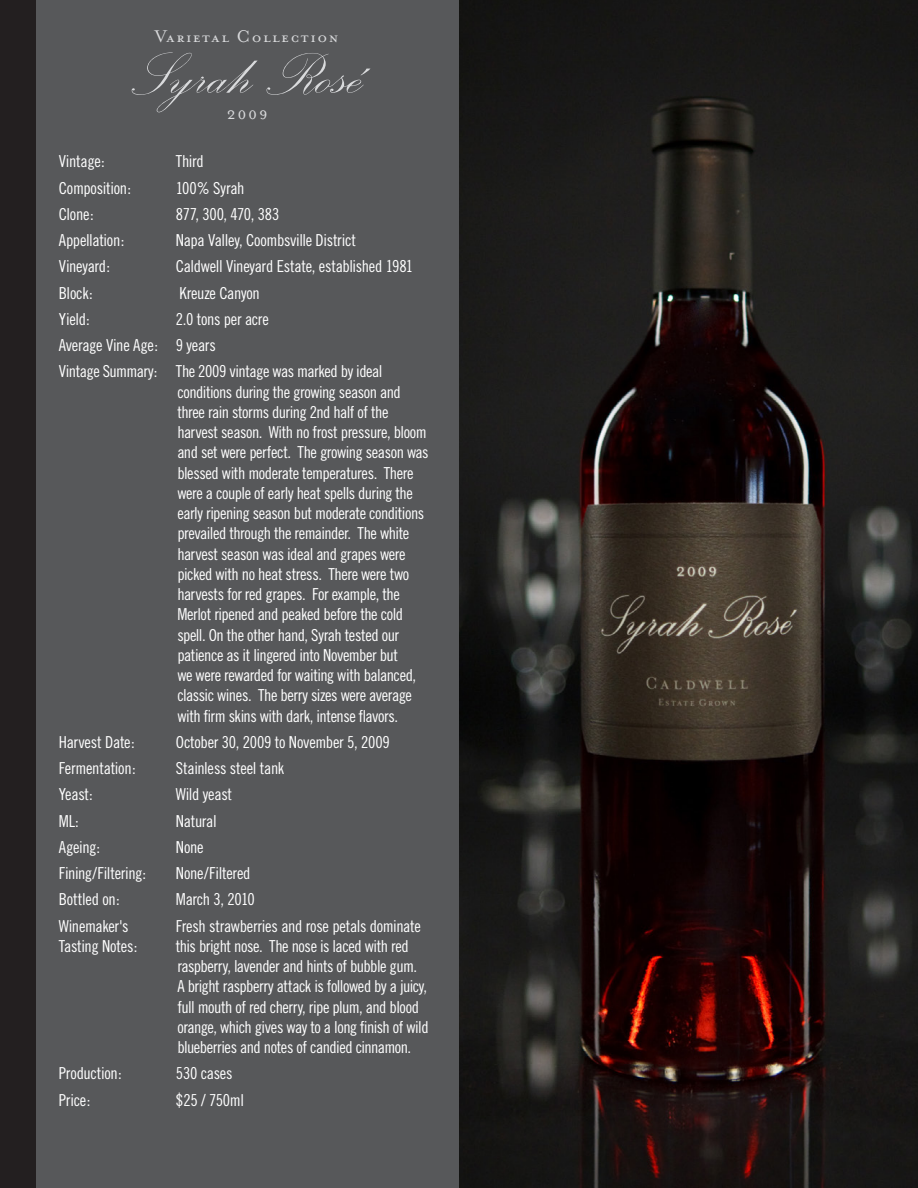
<style>
.page{position:relative;width:918px;height:1188px;background:#fff}
.page>*{position:absolute;margin:0;border:0;box-sizing:border-box;transform-origin:0 0}
.t1{font:75px "Palace Script";color:#d9dadc}
.t2{font:19.5px "Mrs Eaves Petite Caps";letter-spacing:.08em;color:#d9dadc}
.t3{font:19.5px "Mrs Eaves Small Caps";color:#d9dadc}
.body_copy{font:16.5px/20.2px "Trade Gothic Cond Eighteen";letter-spacing:-.025em;color:#fff}
</style>
<div class="page">
<img style="left:459px;top:0;width:459px;height:1188px">
<div style="left:0;top:0;width:459px;height:1188px;background:#231f20"></div>
<div style="left:36px;top:0;width:423px;height:1188px;background:#57585a"></div>
<p class="t2" style="left:155px;top:26px;width:185px">Varietal Collection</p>
<p class="t1" style="left:130px;top:36px;width:235px">Syrah Rosé</p>
<p class="t3" style="left:227px;top:103px;width:43px">2009</p>
<p class="body_copy" style="left:59px;top:151px;width:48px">Vintage:</p>
<p class="body_copy" style="left:176px;top:151px;width:30px">Third</p>
<p class="body_copy" style="left:59px;top:178px;width:74px">Composition:</p>
<p class="body_copy" style="left:176px;top:178px;width:70px">100% Syrah</p>
<p class="body_copy" style="left:59px;top:204px;width:36px">Clone:</p>
<p class="body_copy" style="left:176px;top:204px;width:105px">877, 300, 470, 383</p>
<p class="body_copy" style="left:59px;top:230px;width:67px">Appellation:</p>
<p class="body_copy" style="left:176px;top:230px;width:182px">Napa Valley, Coombsville District</p>
<p class="body_copy" style="left:59px;top:256px;width:53px">Vineyard:</p>
<p class="body_copy" style="left:176px;top:256px;width:239px">Caldwell Vineyard Estate, established 1981</p>
<p class="body_copy" style="left:59px;top:283px;width:35px">Block:</p>
<p class="body_copy" style="left:179px;top:283px;width:82px">Kreuze Canyon</p>
<p class="body_copy" style="left:59px;top:309px;width:33px">Yield:</p>
<p class="body_copy" style="left:176px;top:309px;width:95px">2.0 tons per acre</p>
<p class="body_copy" style="left:59px;top:335px;width:159px">Average Vine Age: 9 years</p>
<p class="body_copy" style="left:177px;top:361px;width:253px;text-indent:-119px">Vintage Summary: The 2009 vintage was marked by ideal conditions during the growing season and three rain storms during 2nd half of the harvest season. With no frost pressure, bloom and set were perfect. The growing season was blessed with moderate temperatures. There were a couple of early heat spells during the early ripening season but moderate conditions prevailed through the remainder. The white harvest season was ideal and grapes were picked with no heat stress. There were two harvests for red grapes. For example, the Merlot ripened and peaked before the cold spell. On the other hand, Syrah tested our patience as it lingered into November but<br>we were rewarded for waiting with balanced, classic wines. The berry sizes were average with firm skins with dark, intense flavors.</p>
<p class="body_copy" style="left:59px;top:732px;width:77px">Harvest Date:</p>
<p class="body_copy" style="left:176px;top:732px;width:216px">October 30, 2009 to November 5, 2009</p>
<p class="body_copy" style="left:59px;top:758px;width:78px">Fermentation:</p>
<p class="body_copy" style="left:176px;top:758px;width:110px">Stainless steel tank</p>
<p class="body_copy" style="left:59px;top:784px;width:36px">Yeast:</p>
<p class="body_copy" style="left:176px;top:784px;width:58px">Wild yeast</p>
<p class="body_copy" style="left:59px;top:811px;width:22px">ML:</p>
<p class="body_copy" style="left:176px;top:811px;width:42px">Natural</p>
<p class="body_copy" style="left:59px;top:837px;width:43px">Ageing:</p>
<p class="body_copy" style="left:176px;top:837px;width:29px">None</p>
<p class="body_copy" style="left:59px;top:863px;width:89px">Fining/Filtering:</p>
<p class="body_copy" style="left:176px;top:863px;width:76px">None/Filtered</p>
<p class="body_copy" style="left:59px;top:889px;width:63px">Bottled on:</p>
<p class="body_copy" style="left:176px;top:889px;width:81px">March 3, 2010</p>
<p class="body_copy" style="left:59px;top:916px;width:71px">Winemaker's</p>
<p class="body_copy" style="left:176px;top:916px;width:247px">Fresh strawberries and rose petals dominate</p>
<p class="body_copy" style="left:59px;top:936px;width:80px">Tasting Notes:</p>
<p class="body_copy" style="left:176px;top:936px;width:254px">this bright nose. The nose is laced with red raspberry, lavender and hints of bubble gum.<br>A bright raspberry attack is followed by a juicy, full mouth of red cherry, ripe plum, and blood orange, which gives way to a long finish of wild blueberries and notes of candied cinnamon.</p>
<p class="body_copy" style="left:59px;top:1063px;width:64px">Production:</p>
<p class="body_copy" style="left:176px;top:1063px;width:58px">530 cases</p>
<p class="body_copy" style="left:59px;top:1090px;width:33px">Price:</p>
<p class="body_copy" style="left:176px;top:1090px;width:70px">$25 / 750ml</p>
</div>
